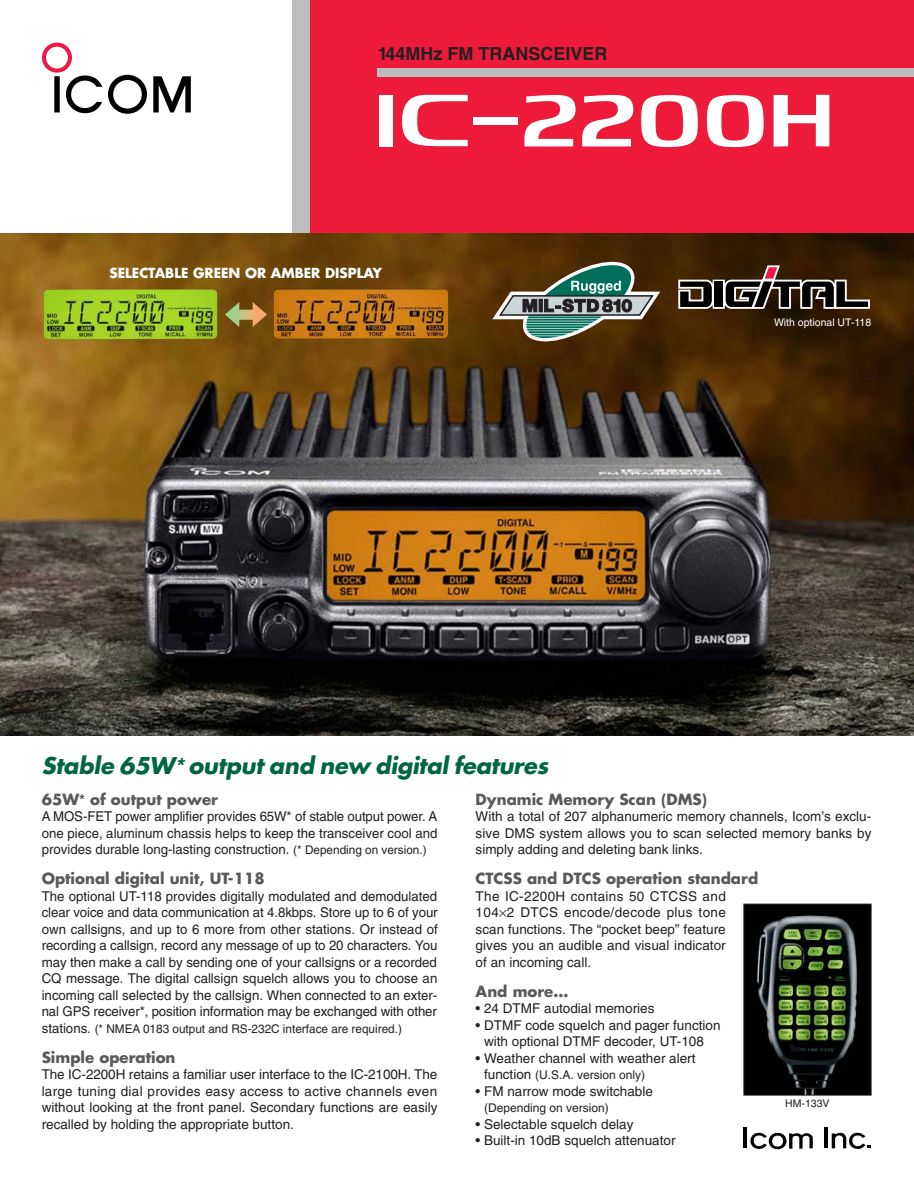
<style>
.page{position:relative;width:914px;height:1190px;background:#fff}
.page>*{position:absolute;margin:0;border:0;box-sizing:border-box;transform-origin:0 0}
.t1{font:italic 700 22.5px "Futura";letter-spacing:-.01em;color:#006543}
.t2{font:700 18px "Helvetica";color:#231f20}
.t3{font:700 15px "Futura";color:#58595b}
.t4{font:13.5px/16.5px "Helvetica";color:#231f20;text-align:justify}
.t5{font:700 13.5px "Futura";color:#fff}
.t6{font:12px "Helvetica";color:#231f20}
.t7{font:10.5px "Helvetica";color:#fff}
.t8{font:10.5px "Helvetica";color:#231f20}
.s1{font-family:"Helvetica"}
.s2{font-size:12px}
.s3{font-size:13.5px}
</style>
<div class="page">
<div style="left:310px;top:0;width:604px;height:234px;background:#ed1a3a"></div>
<svg style="left:153px;top:76px;width:38px;height:36px"></svg>
<svg style="left:108px;top:75px;width:39px;height:39px"></svg>
<svg style="left:42px;top:43px;width:60px;height:70px"></svg>
<div style="left:378px;top:68px;width:536px;height:9px;background:#bbbdbf"></div>
<div style="left:293px;top:0;width:17px;height:234px;background:#bbbdbf"></div>
<hr style="left:824px;top:1127px;width:3px;height:21px;background:#000">
<svg style="left:831px;top:1132px;width:39px;height:17px"></svg>
<hr style="left:743px;top:1127px;width:4px;height:21px;background:#000">
<svg style="left:750px;top:1132px;width:62px;height:18px"></svg>
<img style="left:745px;top:906px;width:124px;height:187px">
<div style="left:743px;top:904px;width:128px;height:191px;border:1px solid #231f20"></div>
<div style="left:379px;top:95px;width:13px;height:51px;background:#fff"></div>
<svg style="left:402px;top:95px;width:65px;height:51px"></svg>
<div style="left:473px;top:118px;width:45px;height:7px;background:#fff"></div>
<svg style="left:524px;top:95px;width:52px;height:51px"></svg>
<svg style="left:582px;top:95px;width:51px;height:51px"></svg>
<svg style="left:641px;top:95px;width:57px;height:52px"></svg>
<svg style="left:707px;top:95px;width:57px;height:52px"></svg>
<svg style="left:773px;top:95px;width:56px;height:52px"></svg>
<img style="left:0;top:234px;width:914px;height:502px">
<svg style="left:677px;top:262px;width:194px;height:49px;background:#4d3d30"></svg>
<svg style="left:225px;top:302px;width:42px;height:25px"></svg>
<img style="left:43px;top:289px;width:175px;height:50px">
<img style="left:273px;top:289px;width:175px;height:50px">
<svg style="left:492px;top:257px;width:168px;height:89px;background:#60614a"></svg>
<h2 class="t2" style="left:378px;top:47px;width:231px">144MHz FM TRANSCEIVER</h2>
<p class="t5" style="left:109px;top:267px;width:274px">SELECTABLE GREEN OR AMBER DISPLAY</p>
<h1 class="t1" style="left:42px;top:755px;width:508px">Stable 65W<span class="s1">*</span> output and new digital features</h1>
<p class="t7" style="left:774px;top:319px;width:99px">With optional UT-118</p>
<p class="t3" style="left:42px;top:792px;width:178px">65W<span class="s1">*</span> of output power</p>
<p class="t4" style="left:42px;top:809px;width:397px">A MOS-FET power amplifier provides 65W* of stable output power. A one piece, aluminum chassis helps to keep the transceiver cool and provides durable long-lasting construction. <span class="s2">(* Depending on version.)</span></p>
<p class="t3" style="left:42px;top:872px;width:224px">Optional digital unit, UT-118</p>
<p class="t4" style="left:42px;top:889px;width:397px">The optional UT-118 provides digitally modulated and demodulated clear voice and data communication at 4.8kbps. Store up to 6 of your own callsigns, and up to 6 more from other stations. Or instead of recording a callsign, record any message of up to 20 characters. You may then make a call by sending one of your callsigns or a recorded CQ message. The digital callsign squelch allows you to choose an incoming call selected by the callsign. When connected to an exter&shy;nal GPS receiver*, position information may be exchanged with other</p>
<p class="t6" style="left:42px;top:1024px;width:362px"><span class="s3">stations.</span> (* NMEA 0183 output and RS-232C interface are required.)</p>
<p class="t3" style="left:42px;top:1050px;width:135px">Simple operation</p>
<p class="t4" style="left:42px;top:1067px;width:397px">The IC-2200H retains a familiar user interface to the IC-2100H. The large tuning dial provides easy access to active channels even without looking at the front panel. Secondary functions are easily recalled by holding the appropriate button.</p>
<p class="t3" style="left:475px;top:792px;width:233px">Dynamic Memory Scan (DMS)</p>
<p class="t4" style="left:475px;top:809px;width:397px">With a total of 207 alphanumeric memory channels, Icom’s exclu&shy;sive DMS system allows you to scan selected memory banks by simply adding and deleting bank links.</p>
<p class="t3" style="left:475px;top:872px;width:284px">CTCSS and DTCS operation standard</p>
<p class="t4" style="left:475px;top:889px;width:252px">The IC-2200H contains 50 CTCSS and 104 2 DTCS encode/decode plus tone scan functions. The “pocket beep” feature gives you an audible and visual indicator of an incoming call.</p>
<p class="t3" style="left:475px;top:984px;width:94px">And more…</p>
<p class="t4" style="left:475px;top:1001px;width:180px">• 24 DTMF autodial memories</p>
<p class="t4" style="left:475px;top:1018px;width:246px;text-align:center">• DTMF code squelch and pager function with optional DTMF decoder, UT-108</p>
<p class="t4" style="left:475px;top:1051px;width:221px">• Weather channel with weather alert</p>
<p class="t6" style="left:484px;top:1070px;width:163px"><span class="s3">function</span> (U.S.A. version only)</p>
<p class="t4" style="left:475px;top:1084px;width:179px">• FM narrow mode switchable</p>
<p class="t6" style="left:484px;top:1103px;width:126px">(Depending on version)</p>
<p class="t4" style="left:475px;top:1117px;width:159px">• Selectable squelch delay</p>
<p class="t4" style="left:475px;top:1133px;width:201px">• Built-in 10dB squelch attenuator</p>
<p class="t8" style="left:785px;top:1099px;width:46px">HM-133V</p>
</div>
